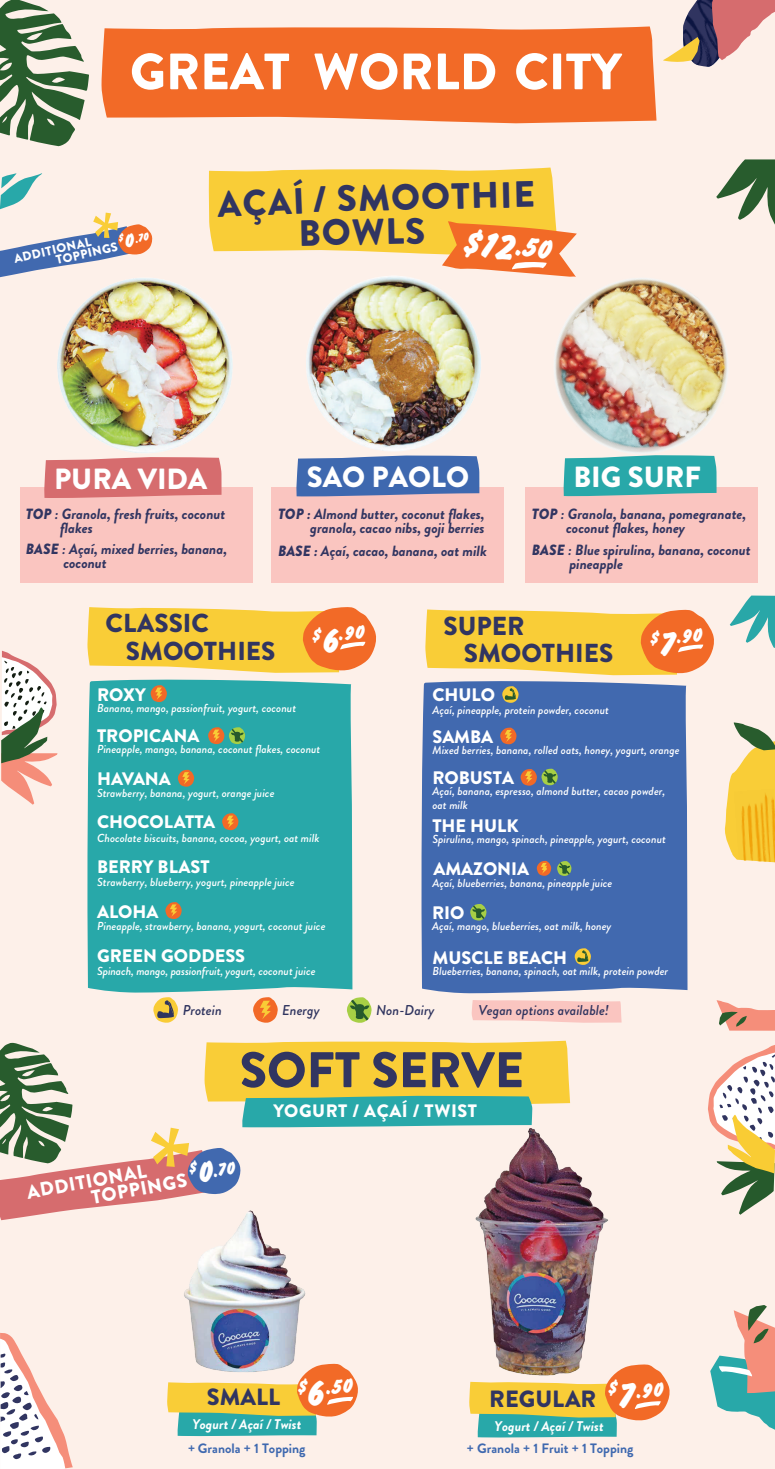
<style>
.page{position:relative;width:775px;height:1469px;background:#fff}
.page>*{position:absolute;margin:0;border:0;box-sizing:border-box;transform-origin:0 0}
.t1{font:900 51.04px "Brandon Grotesque";color:#fff}
.t2{font:900 50px "Brandon Grotesque";color:#313561}
.t3{font:38.64px "Brush Hand New";color:#fff}
.t4{font:900 36.6px "Brandon Grotesque";color:#313561}
.t5{font:900 29.16px "Brandon Grotesque";color:#fff}
.t6{font:900 26px "Brandon Grotesque";color:#313561}
.t7{font:900 23.48px "Brandon Grotesque";color:#313561}
.t8{font:21.36px "Brush Hand New";color:#fff}
.t9{font:20.24px "Brush Hand New";color:#fff}
.t10{font:900 19.24px/16.2px "Brandon Grotesque";color:#fff}
.t11{font:18.56px "Brush Hand New";color:#fff}
.t12{font:900 18.08px "Brandon Grotesque";color:#fff}
.t13{font:900 18px "Brandon Grotesque";letter-spacing:.03em;color:#fff}
.t14{font:italic 700 14.8px/14px "Brandon Grotesque";letter-spacing:-.005em;color:#313561}
.t15{font:italic 500 14.24px "Brandon Grotesque";color:#2f345f}
.t16{font:italic 700 14px "Brandon Grotesque";color:#fff}
.t17{font:700 13.6px "Brandon Grotesque";color:#3e68af}
.t18{font:900 12.52px/10.8px "Brandon Grotesque";color:#fff}
.t19{font:11.76px "Brush Hand New";color:#fff}
.t20{font:italic 500 11.64px/14px "Brandon Grotesque";color:#fff}
.s1{font-size:20.12px}
.s2{font-size:29.12px}
.s3{font-weight:900}
.s4{font-size:34.72px}
.s5{font-size:30.92px}
.s6{font-size:36.32px}
</style>
<div class="page">
<div style="left:0;top:0;width:775px;height:1468px;background:#fdf0e9"></div>
<div style="left:271px;top:487px;width:233px;height:95px;background:#fac5c0"></div>
<div style="left:525px;top:487px;width:232px;height:95px;background:#fac5c0"></div>
<img style="left:53px;top:276px;width:182px;height:179px">
<img style="left:305px;top:277px;width:178px;height:175px">
<svg style="left:716px;top:159px;width:59px;height:55px;background:#819a7c"></svg>
<svg style="left:723px;top:722px;width:52px;height:140px;background:#decc81"></svg>
<img style="left:733px;top:788px;width:42px;height:74px">
<div style="left:20px;top:487px;width:233px;height:95px;background:#fac5c0"></div>
<svg style="left:44px;top:457px;width:177px;height:41px;background:#d87475"></svg>
<svg style="left:87px;top:607px;width:290px;height:66px;background:#f8bf49"></svg>
<svg style="left:729px;top:595px;width:46px;height:53px;background:#93cbc8"></svg>
<img style="left:175px;top:1220px;width:139px;height:143px">
<img style="left:472px;top:1125px;width:139px;height:239px">
<svg style="left:167px;top:1363px;width:191px;height:73px;background:#c8bc83"></svg>
<svg style="left:469px;top:1364px;width:201px;height:73px;background:#c9b77a"></svg>
<svg style="left:708px;top:1043px;width:67px;height:171px"></svg>
<svg style="left:716px;top:1000px;width:59px;height:30px;background:#e5a997"></svg>
<svg style="left:153px;top:997px;width:25px;height:26px"></svg>
<svg style="left:253px;top:997px;width:25px;height:26px"></svg>
<svg style="left:347px;top:997px;width:25px;height:26px"></svg>
<svg style="left:471px;top:1000px;width:150px;height:22px;background:#fac8c3"></svg>
<div style="left:87px;top:679px;width:265px;height:314px;background:#28a8a9"></div>
<svg style="left:178px;top:770px;width:16px;height:17px"></svg>
<svg style="left:151px;top:685px;width:16px;height:17px"></svg>
<svg style="left:222px;top:813px;width:16px;height:17px"></svg>
<svg style="left:165px;top:902px;width:17px;height:17px"></svg>
<svg style="left:208px;top:727px;width:37px;height:17px"></svg>
<div style="left:421px;top:681px;width:266px;height:313px;background:#4169af"></div>
<svg style="left:500px;top:727px;width:16px;height:17px"></svg>
<svg style="left:574px;top:948px;width:17px;height:17px"></svg>
<svg style="left:502px;top:686px;width:16px;height:17px"></svg>
<svg style="left:470px;top:904px;width:16px;height:16px"></svg>
<svg style="left:520px;top:768px;width:38px;height:18px"></svg>
<img style="left:489px;top:214px;width:286px;height:301px">
<svg style="left:209px;top:167px;width:368px;height:110px;background:#f9c960"></svg>
<svg style="left:296px;top:455px;width:183px;height:41px;background:#4c71b2"></svg>
<svg style="left:563px;top:455px;width:153px;height:41px;background:#38acac"></svg>
<svg style="left:0;top:173px;width:153px;height:104px;background:#ccc9cd"></svg>
<svg style="left:425px;top:609px;width:289px;height:66px;background:#f8be49"></svg>
<svg style="left:1px;top:650px;width:56px;height:154px"></svg>
<svg style="left:0;top:1040px;width:570px;height:180px;background:#d2c5a3"></svg>
<svg style="left:101px;top:26px;width:555px;height:97px;background:#f27233"></svg>
<svg style="left:0;top:0;width:89px;height:146px;background:#879e81"></svg>
<svg style="left:663px;top:0;width:112px;height:67px;background:#c19a99"></svg>
<svg style="left:537px;top:861px;width:14px;height:15px"></svg>
<svg style="left:557px;top:861px;width:14px;height:15px"></svg>
<svg style="left:710px;top:1305px;width:65px;height:125px;background:#b4bcb3"></svg>
<svg style="left:0;top:1332px;width:73px;height:136px"></svg>
<h1 class="t1" style="left:130px;top:35px;width:493px">GREAT WORLD CITY</h1>
<p class="t18" style="left:53px;top:244px;width:64px;text-indent:-41px;rotate:-13deg">ADDITIONAL<br>TOPPINGS</p>
<p class="t19" style="left:118px;top:235px;width:32px;rotate:-12deg"><sup>$</sup><span class="s1">0</span>.70</p>
<h3 class="t4" style="left:216px;top:179px;width:89px;rotate:-3deg">AÇAÍ</h3>
<h3 class="t4" style="left:312px;top:173px;width:223px;rotate:-1deg">/ SMOOTHIE</h3>
<h3 class="t4" style="left:298px;top:207px;width:128px;rotate:-1deg">BOWLS</h3>
<h3 class="t3" style="left:467px;top:218px;width:90px;rotate:6deg">$12<span class="s2">.50</span></h3>
<h3 class="t5" style="left:54px;top:458px;width:155px">PURA VIDA</h3>
<p class="t14" style="left:60px;top:507px;width:167px;text-indent:-34px"><span class="s3">TOP</span> : Granola, fresh fruits, coconut flakes</p>
<p class="t14" style="left:63px;top:542px;width:165px;text-indent:-38px"><span class="s3">BASE</span> : Açaí, mixed berries, banana, coconut</p>
<h3 class="t5" style="left:307px;top:456px;width:164px">SAO PAOLO</h3>
<h3 class="t5" style="left:573px;top:456px;width:129px">BIG SURF</h3>
<p class="t14" style="left:566px;top:507px;width:181px;text-indent:-34px"><span class="s3">TOP</span> : Granola, banana, pomegranate, coconut flakes, honey</p>
<p class="t14" style="left:569px;top:543px;width:183px;text-indent:-38px"><span class="s3">BASE</span> : Blue spirulina, banana, coconut pineapple</p>
<p class="t14" style="left:278px;top:507px;width:208px;text-align:right"><span class="s3">TOP :</span> Almond butter, coconut flakes, granola, cacao nibs, goji berries</p>
<p class="t14" style="left:278px;top:544px;width:210px"><span class="s3">BASE :</span> Açaí, cacao, banana, oat milk</p>
<h3 class="t6" style="left:105px;top:604px;width:105px">CLASSIC</h3>
<h3 class="t6" style="left:126px;top:632px;width:151px">SMOOTHIES</h3>
<h3 class="t9" style="left:311px;top:623px;width:54px;rotate:-4deg">$<span class="s4">6</span>.90</h3>
<h3 class="t6" style="left:443px;top:607px;width:82px">SUPER</h3>
<h3 class="t6" style="left:464px;top:635px;width:151px">SMOOTHIES</h3>
<h3 class="t9" style="left:649px;top:625px;width:54px;rotate:-4deg">$<span class="s4">7</span>.90</h3>
<h3 class="t12" style="left:97px;top:681px;width:50px">ROXY</h3>
<p class="t20" style="left:97px;top:701px;width:201px">Banana, mango, passionfruit, yogurt, coconut</p>
<h3 class="t12" style="left:432px;top:682px;width:64px">CHULO</h3>
<p class="t20" style="left:432px;top:703px;width:178px">Açaí, pineapple, protein powder, coconut</p>
<h3 class="t12" style="left:97px;top:723px;width:104px">TROPICANA</h3>
<p class="t20" style="left:97px;top:742px;width:225px">Pineapple, mango, banana, coconut flakes, coconut</p>
<h3 class="t12" style="left:432px;top:724px;width:62px">SAMBA</h3>
<p class="t20" style="left:432px;top:743px;width:249px">Mixed berries, banana, rolled oats, honey, yogurt, orange</p>
<h3 class="t12" style="left:97px;top:766px;width:75px">HAVANA</h3>
<p class="t20" style="left:97px;top:786px;width:179px">Strawberry, banana, yogurt, orange juice</p>
<h3 class="t12" style="left:432px;top:765px;width:83px">ROBUSTA</h3>
<p class="t20" style="left:432px;top:784px;width:234px">Açaí, banana, espresso, almond butter, cacao powder, oat milk</p>
<h3 class="t12" style="left:97px;top:809px;width:120px">CHOCOLATTA</h3>
<p class="t20" style="left:97px;top:831px;width:224px">Chocolate biscuits, banana, cocoa, yogurt, oat milk</p>
<h3 class="t12" style="left:432px;top:813px;width:88px">THE HULK</h3>
<p class="t20" style="left:432px;top:832px;width:235px">Spirulina, mango, spinach, pineapple, yogurt, coconut</p>
<h3 class="t12" style="left:97px;top:854px;width:114px">BERRY BLAST</h3>
<h3 class="t12" style="left:433px;top:856px;width:97px">AMAZONIA</h3>
<p class="t20" style="left:97px;top:875px;width:199px">Strawberry, blueberry, yogurt, pineapple juice</p>
<p class="t20" style="left:432px;top:876px;width:181px">Açaí, blueberries, banana, pineapple juice</p>
<h3 class="t12" style="left:97px;top:898px;width:63px">ALOHA</h3>
<h3 class="t12" style="left:432px;top:900px;width:34px">RIO</h3>
<p class="t20" style="left:97px;top:919px;width:230px">Pineapple, strawberry, banana, yogurt, coconut juice</p>
<p class="t20" style="left:432px;top:919px;width:181px">Açaí, mango, blueberries, oat milk, honey</p>
<h3 class="t12" style="left:97px;top:943px;width:150px">GREEN GODDESS</h3>
<h3 class="t12" style="left:432px;top:945px;width:136px">MUSCLE BEACH</h3>
<p class="t20" style="left:97px;top:964px;width:220px">Spinach, mango, passionfruit, yogurt, coconut juice</p>
<p class="t20" style="left:432px;top:964px;width:237px">Blueberries, banana, spinach, oat milk, protein powder</p>
<p class="t15" style="left:183px;top:1000px;width:41px">Protein</p>
<p class="t15" style="left:282px;top:1000px;width:39px">Energy</p>
<p class="t15" style="left:376px;top:1000px;width:60px">Non-Dairy</p>
<p class="t15" style="left:478px;top:1000px;width:132px">Vegan options available!</p>
<h2 class="t2" style="left:240px;top:1034px;width:286px">SOFT SERVE</h2>
<h3 class="t13" style="left:273px;top:1098px;width:205px">YOGURT / AÇAÍ / TWIST</h3>
<h3 class="t10" style="left:87px;top:1173px;width:98px;text-indent:-63px;rotate:-10deg">ADDITIONAL<br>TOPPINGS</h3>
<h3 class="t11" style="left:188px;top:1163px;width:48px;rotate:-9deg"><sup>$</sup><span class="s5">0</span>.70</h3>
<h3 class="t7" style="left:207px;top:1380px;width:75px">SMALL</h3>
<h3 class="t8" style="left:297px;top:1376px;width:57px;rotate:-4deg">$<span class="s6">6</span>.50</h3>
<p class="t17" style="left:188px;top:1439px;width:119px">+ Granola + 1 Topping</p>
<p class="t16" style="left:192px;top:1414px;width:110px">Yogurt / Açaí / Twist</p>
<h3 class="t7" style="left:489px;top:1382px;width:109px">REGULAR</h3>
<h3 class="t8" style="left:608px;top:1379px;width:57px;rotate:-4deg">$<span class="s6">7</span>.90</h3>
<p class="t16" style="left:494px;top:1416px;width:110px">Yogurt / Açaí / Twist</p>
<p class="t17" style="left:466px;top:1438px;width:168px">+ Granola + 1 Fruit + 1 Topping</p>
</div>
